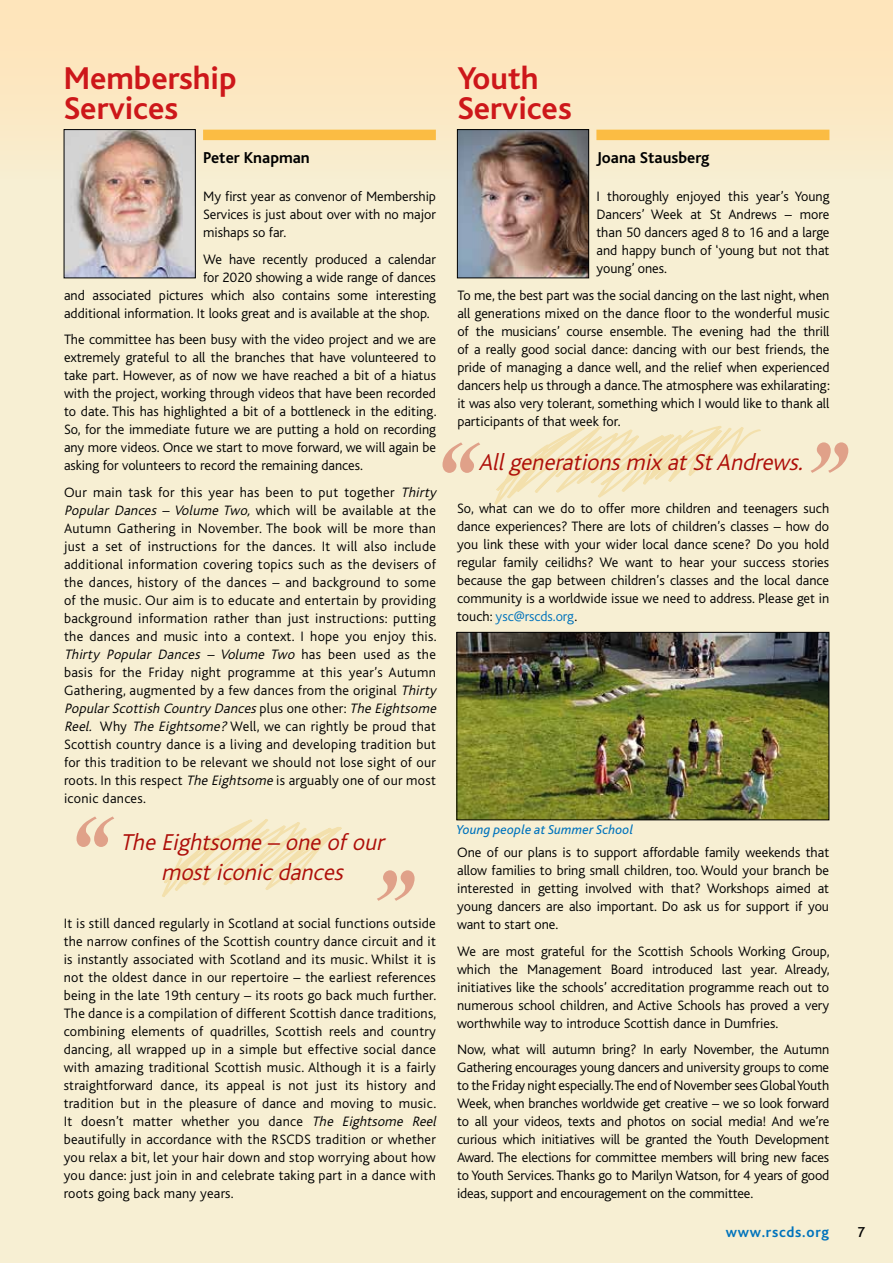
<style>
.page{position:relative;width:893px;height:1263px;background:#f7efd3}
.page>*{position:absolute;margin:0;border:0;box-sizing:border-box;transform-origin:0 0}
.t1{font:700 33px/30px "Bliss";color:#cd171a}
.t2{font:italic 300 24px/30px "Bliss";color:#ae0f0a;text-align:center}
.t3{font:700 16.5px "Bliss";color:#000}
.t4{font:700 15px "Bliss";letter-spacing:.05em;color:#0073bc}
.t5{font:500 15px "Bliss";color:#000}
.t6{font:300 14.25px/18px "Bliss";letter-spacing:.015em;color:#000;text-align:justify}
.t7{font:italic 13.5px "Bliss";letter-spacing:.01em;color:#0073bc}
.s1{font-style:italic}
.s2{color:#0073bc}
</style>
<div class="page">
<div style="left:0;top:0;width:893px;height:179px;background:#ffe5bb"></div>
<div style="left:596px;top:130px;width:233px;height:10px;background:#fbbc43"></div>
<img style="left:459px;top:131px;width:128px;height:145px">
<div style="left:457px;top:129px;width:132px;height:149px;border:1px solid #000"></div>
<div style="left:203px;top:130px;width:233px;height:10px;background:#fbbc43"></div>
<img style="left:66px;top:131px;width:128px;height:145px">
<div style="left:64px;top:129px;width:132px;height:149px;border:1px solid #000"></div>
<svg style="left:442px;top:426px;width:406px;height:79px"></svg>
<svg style="left:77px;top:816px;width:338px;height:85px"></svg>
<img style="left:459px;top:634px;width:368px;height:184px">
<div style="left:457px;top:632px;width:372px;height:188px;border:1px solid #000"></div>
<h1 class="t1" style="left:64px;top:64px;width:174px">Membership<br>Services</h1>
<p class="t3" style="left:203px;top:149px;width:108px">Peter Knapman</p>
<p class="t6" style="left:203px;top:188px;width:234px">My first year as convenor of Membership Services is just about over with no major mishaps so far.</p>
<p class="t6" style="left:203px;top:250px;width:234px">We have recently produced a calendar</p>
<p class="t6" style="left:203px;top:268px;width:234px">for 2020 showing a wide range of dances</p>
<p class="t6" style="left:64px;top:286px;width:373px">and associated pictures which also contains some interesting</p>
<p class="t6" style="left:64px;top:304px;width:367px">additional information. It looks great and is available at the shop.</p>
<p class="t6" style="left:64px;top:331px;width:374px">The committee has been busy with the video project and we are extremely grateful to all the branches that have volunteered to take part. However, as of now we have reached a bit of a hiatus with the project, working through videos that have been recorded to date. This has highlighted a bit of a bottleneck in the editing.<br>So, for the immediate future we are putting a hold on recording any more videos. Once we start to move forward, we will again be asking for volunteers to record the remaining dances.</p>
<p class="t6" style="left:64px;top:483px;width:377px;text-align:left">Our main task for this year has been to put together <span class="s1">Thirty Popular Dances – Volume Two,</span> which will be available at the Autumn Gathering in November. The book will be more than just a set of instructions for the dances. It will also include additional information covering topics such as the devisers of the dances, history of the dances – and background to some of the music. Our aim is to educate and entertain by providing background information rather than just instructions: putting the dances and music into a context. I hope you enjoy this.<br><span class="s1">Thirty Popular Dances – Volume Two</span> h a s b e e n u s e d a s t h e basis for the Friday night programme at this year’s Autumn Gathering, augmented by a few dances from the original <span class="s1">Thirty PopularScottish Country Dances</span>p l u s o n e o t h e r : <span class="s1">The Eightsome Reel.</span> Why <span class="s1">The Eightsome?</span> Well, we can rightly be proud that Scottish country dance is a living and developing tradition but for this tradition to be relevant we should not lose sight of our roots. In this respect <span class="s1">The Eightsome</span> is arguably one of our most iconic dances.</p>
<h2 class="t2" style="left:120px;top:828px;width:270px">The Eightsome – one ofour mosticonicdances</h2>
<p class="t6" style="left:64px;top:915px;width:377px;text-align:left">It is still danced regularly in Scotland at social functions outside the narrow confines of the Scottish country dance circuit and it is instantly associated with Scotland and its music. Whilst it is not the oldest dance in our repertoire – the earliest references being in the late 19th century – its roots go back much further.<br>The dance is a compilation of different Scottish dance traditions, combining elements of quadrilles, Scottish reels and country dancing, all wrapped up in a simple but effective social dance with amazing traditional Scottish music. Although it is a fairly straightforward dance, its appeal is not just its history and tradition but in the pleasure of dance and moving to music.<br>It doesn’t matter whether you dance <span class="s1">The Eightsome Reel </span>beautifully in accordance with the RSCDS tradition or whether you relax a bit, let your hair down and stop worrying about how you dance: just join in and celebrate taking part in a dance with roots going back many years.</p>
<h1 class="t1" style="left:457px;top:64px;width:116px">Youth<br>Services</h1>
<p class="t3" style="left:596px;top:149px;width:114px">Joana Stausberg</p>
<p class="t6" style="left:596px;top:188px;width:235px">I thoroughly enjoyed this year’s Young Dancers’ Week at St Andrews – more than 50 dancers aged 8 to 16 and a large and happy bunch of ‘young but not that young’ ones.</p>
<p class="t6" style="left:457px;top:286px;width:374px">To me, the best part was the social dancing on the last night, when all generations mixed on the dance floor to the wonderful music of the musicians’ course ensemble. The evening had the thrill of a really good social dance: dancing with our best friends, the pride of managing a dance well, and the relief when experienced dancers help us through a dance. The atmosphere was exhilarating: it was also very tolerant, something which I would like to thank all participants of that week for.</p>
<h2 class="t2" style="left:478px;top:447px;width:331px">Allgenerationsmix atStAndrews.</h2>
<p class="t6" style="left:457px;top:499px;width:374px">So, what can we do to offer more children and teenagers such dance experiences? There are lots of children’s classes – how do you link these with your wider local dance scene? Do you hold regular family ceilidhs? We want to hear your success stories because the gap between children’s classes and the local dance community is a worldwide issue we need to address. Please get in touch: <span class="s2">ysc@rscds.org</span>.</p>
<p class="t7" style="left:456px;top:822px;width:178px">Young people at Summer School</p>
<p class="t6" style="left:457px;top:844px;width:374px">One of our plans is to support affordable family weekends that allow families to bring small children, too. Would your branch be interested in getting involved with that? Workshops aimed at young dancers are also important. Do ask us for support if you want to start one.</p>
<p class="t6" style="left:457px;top:942px;width:374px">We are most grateful for the Scottish Schools Working Group, which the Management Board introduced last year. Already, initiatives like the schools’ accreditation programme reach out to numerous school children, and Active Schools has proved a very worthwhile way to introduce Scottish dance in Dumfries.</p>
<p class="t6" style="left:457px;top:1041px;width:374px">Now, what will autumn bring? In early November, the Autumn Gathering encourages young dancers and university groups to come to the Friday night especially. The end of November sees Global Youth Week, when branches worldwide get creative – we so look forward to all your videos, texts and photos on social media! And we’re curious which initiatives will be granted the Youth Development Award. The elections for committee members will bring new faces to Youth Services. Thanks go to Marilyn Watson, for 4 years of good ideas, support and encouragement on the committee.</p>
<p class="t4" style="left:726px;top:1224px;width:105px">www.rscds.org</p>
<p class="t5" style="left:857px;top:1224px;width:9px">7</p>
</div>
